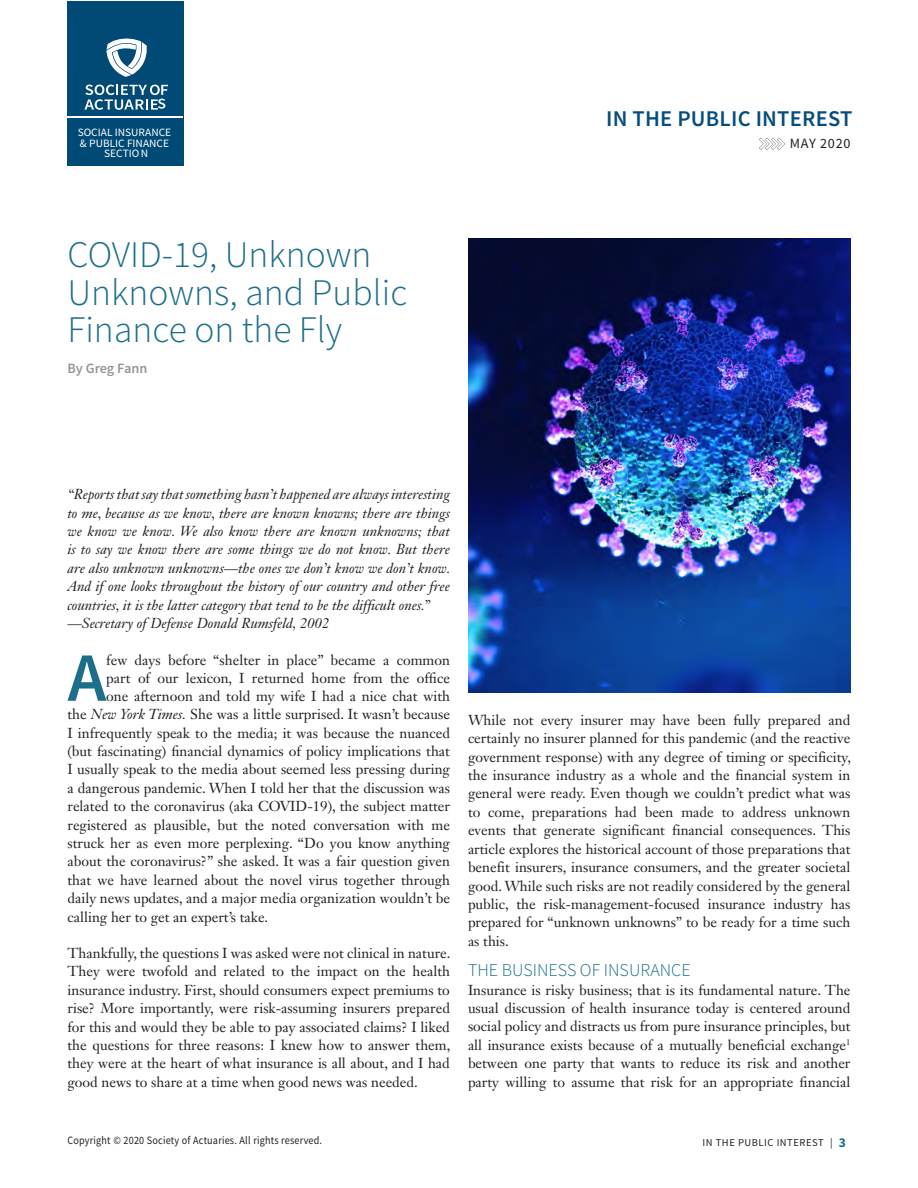
<style>
.page{position:relative;width:918px;height:1188px;background:#fff}
.page>*{position:absolute;margin:0;border:0;box-sizing:border-box;transform-origin:0 0}
.Article_Body_Drop_Ca{font:600 69.3px "Source Sans Pro";color:#1d6e8a}
.Article_TItle{font:300 37.5px/38px "Source Sans Pro";color:#1d6e8a}
.t1{font:600 22.5px "Source Sans Pro";letter-spacing:.01em;color:#054d7d}
.Article_Subhead_A{font:300 18px "Source Sans Pro";color:#1d6e8a}
.Article_Body___space{font:14.25px/18.5px "Janson Text LT Std";color:#231f20;text-align:justify}
.Article_Body_Drop_Ca-2{font:14.25px "Janson Text LT Std";color:#231f20}
.Article_Body{font:14.25px/18.5px "Janson Text LT Std";color:#231f20;text-align:justify}
.Article_Body___space-2{font:italic 14.25px/18.5px "Janson Text LT Std";color:#231f20;text-align:justify}
.Article_Author_Bylin{font:600 14.25px "Source Sans Pro";letter-spacing:-.01em;color:#939598}
.t2{font:14.1px "Source Sans Pro";letter-spacing:.05em;color:#231f20}
.t3{font:11.25px "Source Sans Pro";letter-spacing:.02em;color:#231f20;scale:.9 1}
.t4{font:11.25px/10.6px "Source Sans Pro";color:#fff;text-align:center}
.t5{font:10.5px "Source Sans Pro";letter-spacing:.05em;color:#231f20}
.s1{font-style:italic}
.s2{font-weight:700;font-size:13.5px;color:#1d6e8a}
</style>
<div class="page">
<div style="left:68px;top:1px;width:116px;height:164px;background:#004a75"></div>
<svg style="left:106px;top:38px;width:41px;height:39px"></svg>
<svg style="left:84px;top:85px;width:84px;height:25px"></svg>
<hr style="left:68px;top:116px;width:115px;height:2px;background:#fff">
<svg style="left:759px;top:138px;width:26px;height:12px"></svg>
<img style="left:468px;top:239px;width:382px;height:454px">
<p class="t4" style="left:78px;top:127px;width:95px">SOCIAL INSURANCE &amp; PUBLIC FINANCE<br>SECTIO N</p>
<p class="Article_TItle" style="left:68px;top:235px;width:341px">COVID-19, Unknown<br>Unknowns, and Public<br>Finance on the Fly</p>
<p class="Article_Author_Bylin" style="left:68px;top:359px;width:81px">By Greg Fann</p>
<h3 class="t1" style="left:606px;top:104px;width:248px">IN THE PUBLIC INTEREST</h3>
<p class="t2" style="left:790px;top:134px;width:62px">MAY 2020</p>
<p class="Article_Body___space-2" style="left:68px;top:485px;width:385px">“Reports that say that something hasn’t happened are always interesting to me, because as we know, there are known knowns; there are things we know we know. We also know there are known unknowns; that is to say we know there are some things we do not know. But there are also unknown unknowns—the ones we don’t know we don’t know.<br>And if one looks throughout the history of our country and other free countries, it is the latter category that tend to be the difficult ones.”</p>
<p class="Article_Body___space-2" style="left:68px;top:614px;width:263px">—Secretary of Defense Donald Rumsfeld, 2002</p>
<p class="Article_Body_Drop_Ca" style="left:68px;top:634px;width:40px">A</p>
<p class="Article_Body_Drop_Ca-2" style="left:106px;top:651px;width:345px">few days before “shelter in place” became a common</p>
<p class="Article_Body_Drop_Ca-2" style="left:106px;top:669px;width:345px">part of our lexicon, I returned home from the office</p>
<p class="Article_Body_Drop_Ca-2" style="left:106px;top:687px;width:345px">one afternoon and told my wife I had a nice chat with</p>
<p class="Article_Body_Drop_Ca-2" style="left:67px;top:705px;width:384px">the <span class="s1">New York Times.</span> She was a little surprised. It wasn’t because</p>
<p class="Article_Body_Drop_Ca-2" style="left:67px;top:724px;width:384px">I infrequently speak to the media; it was because the nuanced</p>
<p class="Article_Body_Drop_Ca-2" style="left:67px;top:742px;width:384px">(but fascinating) financial dynamics of policy implications that</p>
<p class="Article_Body_Drop_Ca-2" style="left:67px;top:760px;width:384px">I usually speak to the media about seemed less pressing during</p>
<p class="Article_Body_Drop_Ca-2" style="left:67px;top:779px;width:384px">a dangerous pandemic. When I told her that the discussion was</p>
<p class="Article_Body_Drop_Ca-2" style="left:67px;top:797px;width:384px">related to the coronavirus (aka COVID-19), the subject matter</p>
<p class="Article_Body_Drop_Ca-2" style="left:67px;top:816px;width:384px">registered as plausible, but the noted conversation with me</p>
<p class="Article_Body_Drop_Ca-2" style="left:67px;top:834px;width:384px">struck her as even more perplexing. “Do you know anything</p>
<p class="Article_Body_Drop_Ca-2" style="left:67px;top:852px;width:384px">about the coronavirus?” she asked. It was a fair question given</p>
<p class="Article_Body_Drop_Ca-2" style="left:67px;top:871px;width:384px">that we have learned about the novel virus together through</p>
<p class="Article_Body_Drop_Ca-2" style="left:67px;top:889px;width:384px">daily news updates, and a major media organization wouldn’t be</p>
<p class="Article_Body_Drop_Ca-2" style="left:67px;top:908px;width:202px">calling her to get an expert’s take.</p>
<p class="Article_Body___space" style="left:67px;top:944px;width:385px">Thankfully, the questions I was asked were not clinical in nature.<br>They were twofold and related to the impact on the health insurance industry. First, should consumers expect premiums to rise? More importantly, were risk-assuming insurers prepared for this and would they be able to pay associated claims? I liked the questions for three reasons: I knew how to answer them, they were at the heart of what insurance is all about, and I had good news to share at a time when good news was needed.</p>
<p class="Article_Body" style="left:468px;top:710px;width:385px">While not every insurer may have been fully prepared and certainly no insurer planned for this pandemic (and the reactive government response) with any degree of timing or specificity, the insurance industry as a whole and the financial system in general were ready. Even though we couldn’t predict what was to come, preparations had been made to address unknown events that generate significant financial consequences. This article explores the historical account of those preparations that benefit insurers, insurance consumers, and the greater societal good. While such risks are not readily considered by the general public, the risk-management-focused insurance industry has prepared for “unknown unknowns” to be ready for a time such as this.</p>
<p class="Article_Subhead_A" style="left:468px;top:959px;width:224px">THE BUSINESS OF INSURANCE</p>
<p class="Article_Body___space" style="left:468px;top:980px;width:384px">Insurance is risky business; that is its fundamental nature. The usual discussion of health insurance today is centered around social policy and distracts us from pure insurance principles, but all insurance exists because of a mutually beneficial exchange<sup>1 </sup>between one party that wants to reduce its risk and another party willing to assume that risk for an appropriate financial</p>
<p class="t3" style="left:68px;top:1133px;width:284px">Copyright © 2020 Society of Actuaries. All rights reserved.</p>
<p class="t5" style="left:703px;top:1136px;width:145px">IN THE PUBLIC INTEREST | <span class="s2">3</span></p>
</div>
